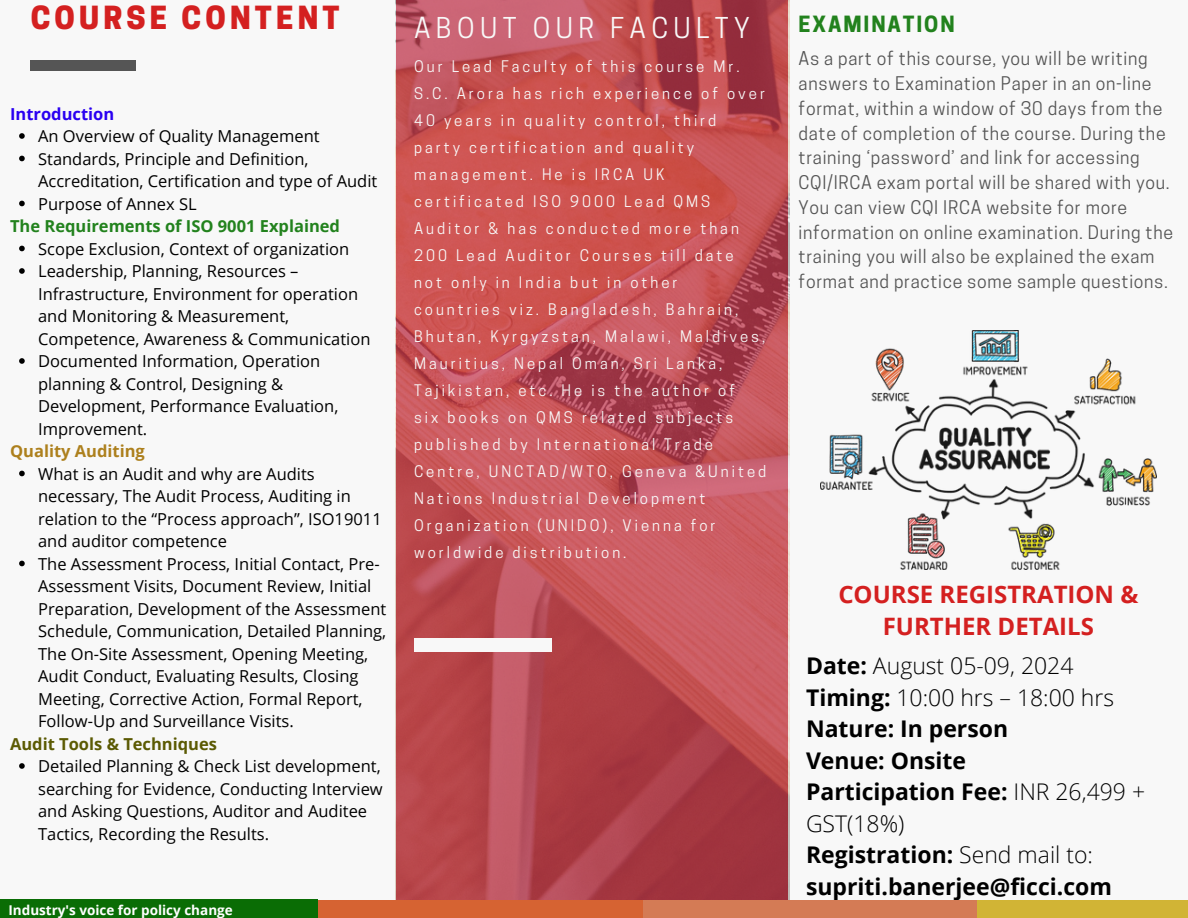
<style>
.page{position:relative;width:1188px;height:918px;background:#f8f8f8}
.page>*{position:absolute;margin:0;border:0;box-sizing:border-box;transform-origin:0 0}
.t1{font:800 29.85px "Cooper Hewitt";letter-spacing:.14em;color:#d42020}
.t2{font:27px "Cooper Hewitt";letter-spacing:.2em;color:#f8f8f8}
.t3{font:700 24px/32.7px "Open Sans";color:#d42020;text-align:center}
.t4{font:700 22.95px/31.5px "Open Sans";color:#000}
.t5{font:700 21px "Cooper Hewitt";letter-spacing:.09em;color:#22821d}
.t6{font:17.7px/24.8px "Cooper Hewitt";letter-spacing:.04em;color:#555}
.t7{font:16.5px/22.5px "Open Sans";color:#000}
.t8{font:700 16.5px "Open Sans";color:#22821d}
.t9{font:700 16.5px "Open Sans";color:#5b5a03}
.t10{font:700 16.5px "Open Sans";color:#ad801d}
.t11{font:700 16.5px "Open Sans";color:#2900f1}
.t12{font:15px/27px "Cooper Hewitt";letter-spacing:.2em;color:#f8f8f8}
.t13{font:700 13.5px "Open Sans";color:#fff}
.s1{font-weight:300}
</style>
<div class="page">
<img style="left:396px;top:0;width:394px;height:900px">
<div style="left:31px;top:60px;width:105px;height:11px;background:#555"></div>
<div style="left:414px;top:638px;width:138px;height:14px;background:#f8f8f8"></div>
<img style="left:821px;top:331px;width:335px;height:238px">
<svg style="left:19px;top:133px;width:6px;height:6px"></svg>
<svg style="left:19px;top:156px;width:6px;height:5px"></svg>
<svg style="left:19px;top:201px;width:6px;height:5px"></svg>
<svg style="left:19px;top:246px;width:6px;height:5px"></svg>
<svg style="left:19px;top:268px;width:6px;height:6px"></svg>
<svg style="left:19px;top:358px;width:6px;height:6px"></svg>
<svg style="left:19px;top:471px;width:6px;height:5px"></svg>
<svg style="left:19px;top:561px;width:6px;height:5px"></svg>
<svg style="left:19px;top:763px;width:6px;height:6px"></svg>
<div style="left:0;top:900px;width:318px;height:18px;background:#0a6d05"></div>
<div style="left:318px;top:900px;width:334px;height:18px;background:#d66332"></div>
<div style="left:643px;top:900px;width:334px;height:18px;background:#d47b55"></div>
<div style="left:977px;top:900px;width:211px;height:18px;background:#d1b435"></div>
<p class="t1" style="left:31px;top:7px;width:310px">COURSE CONTENT</p>
<p class="t2" style="left:414px;top:18px;width:337px">ABOUT OUR FACULTY</p>
<p class="t12" style="left:414px;top:55px;width:354px">Our Lead Faculty of this course Mr.<br>S.C. Arora has rich experience of over 40 years in quality control, third<br>party certification and quality management. He is IRCA UK certificated ISO 9000 Lead QMS Auditor &amp; has conducted more than 200 Lead Auditor Courses till date<br>not only in India but in other countries viz. Bangladesh, Bahrain, Bhutan, Kyrgyzstan, Malawi, Maldives, Mauritius, Nepal Oman, Sri Lanka, Tajikistan, etc. He is the author of<br>six books on QMS related subjects published by International Trade Centre, UNCTAD/WTO, Geneva &amp;United Nations Industrial Development Organization (UNIDO), Vienna for worldwide distribution.</p>
<h4 class="t11" style="left:10px;top:102px;width:106px">Introduction</h4>
<h5 class="t7" style="left:38px;top:125px;width:283px">An Overview of Quality Management</h5>
<h5 class="t7" style="left:38px;top:147px;width:341px">Standards, Principle and Definition,<br>Accreditation, Certification and type of Audit</h5>
<p class="t7" style="left:38px;top:192px;width:160px">Purpose of Annex SL</p>
<p class="t8" style="left:10px;top:215px;width:331px">The Requirements of ISO 9001 Explained</p>
<p class="t7" style="left:38px;top:237px;width:313px">Scope Exclusion, Context of organization</p>
<h5 class="t7" style="left:38px;top:260px;width:334px">Leadership, Planning, Resources – Infrastructure, Environment for operation and Monitoring &amp; Measurement, Competence, Awareness &amp; Communication</h5>
<p class="t7" style="left:38px;top:350px;width:302px">Documented Information, Operation planning &amp; Control, Designing &amp;<br>Development, Performance Evaluation,<br>Improvement.</p>
<p class="t10" style="left:10px;top:440px;width:136px">Quality Auditing</p>
<p class="t7" style="left:38px;top:462px;width:345px">What is an Audit and why are Audits necessary, The Audit Process, Auditing in relation to the “Process approach”, ISO19011 and auditor competence</p>
<h5 class="t7" style="left:38px;top:552px;width:350px">The Assessment Process, Initial Contact, Pre-Assessment Visits, Document Review, Initial Preparation, Development of the Assessment Schedule, Communication, Detailed Planning, The On-Site Assessment, Opening Meeting, Audit Conduct, Evaluating Results, Closing Meeting, Corrective Action, Formal Report, Follow-Up and Surveillance Visits.</h5>
<p class="t9" style="left:10px;top:732px;width:208px">Audit Tools &amp; Techniques</p>
<p class="t7" style="left:38px;top:755px;width:346px">Detailed Planning &amp; Check List development, searching for Evidence, Conducting Interview and Asking Questions, Auditor and Auditee Tactics, Recording the Results.</p>
<p class="t13" style="left:9px;top:900px;width:226px">Industry's voice for policy change</p>
<h3 class="t5" style="left:799px;top:17px;width:158px">EXAMINATION</h3>
<h2 class="t6" style="left:799px;top:49px;width:376px">As a part of this course, you will be writing answers to Examination Paper in an on-line format, within a window of 30 days from the date of completion of the course. During the training ‘password’ and link for accessing CQI/IRCA exam portal will be shared with you.<br>You can view CQI IRCA website for more information on online examination. During the training you will also be explained the exam format and practice some sample questions.</h2>
<h5 class="t3" style="left:838px;top:577px;width:302px">COURSE REGISTRATION &amp;<br>FURTHER DETAILS</h5>
<p class="t4" style="left:806px;top:650px;width:341px">Date: <span class="s1">August 05-09, 2024<br></span>Timing: <span class="s1">10:00 hrs – 18:00 hrs<br></span>Nature: In person<br>Venue: Onsite<br>Participation Fee: <span class="s1">INR 26,499 +<br>GST(18%)<br></span>Registration: <span class="s1">Send mail to: </span>supriti.banerjee@ficci.com</p>
</div>
